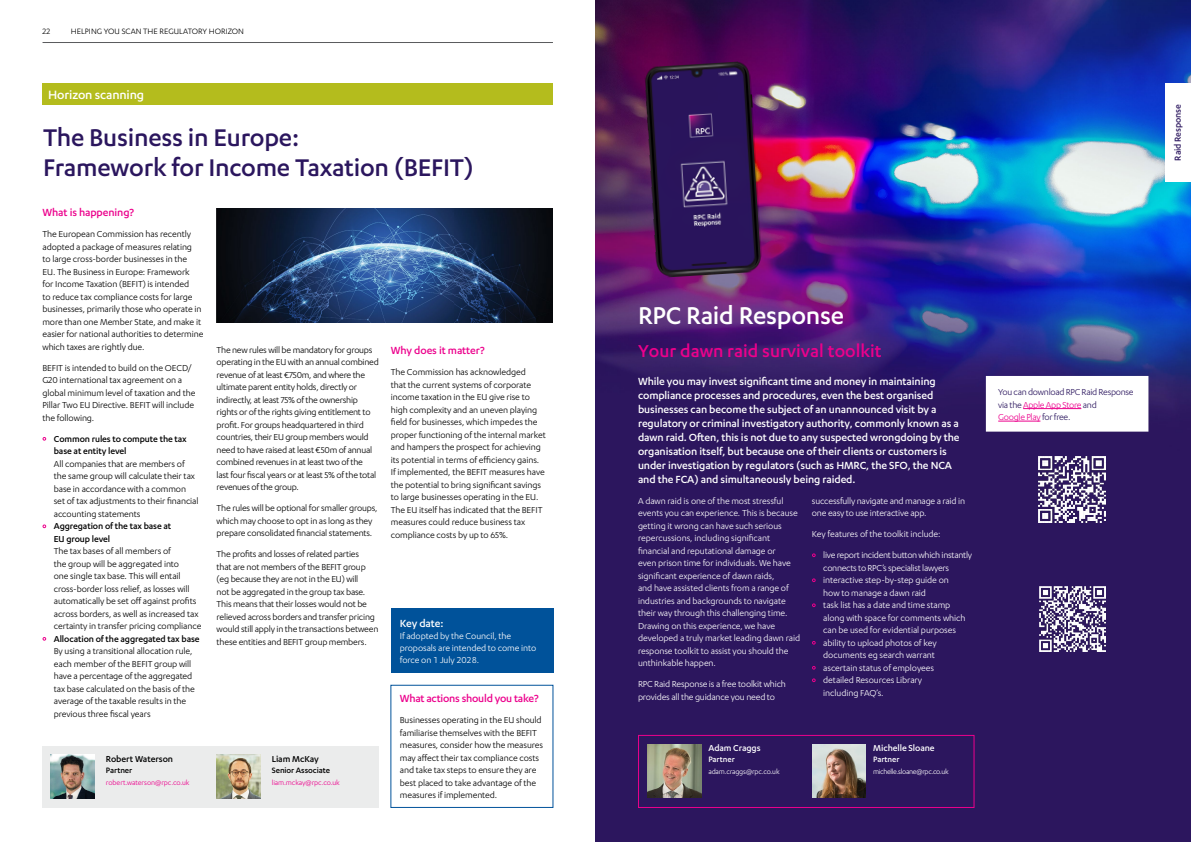
<style>
.page{position:relative;width:1191px;height:842px;background:#fff}
.page>*{position:absolute;margin:0;border:0;box-sizing:border-box;transform-origin:0 0}
.t1{font:500 28px/30px "Karbon";letter-spacing:-.01em;color:#2b165e}
.t2{font:500 28px "Karbon";letter-spacing:-.01em;color:#fff}
.t3{font:500 20px "Karbon";color:#ec008c}
.t4{font:500 14px "Karbon";letter-spacing:-.01em;color:#fff}
.t5{font:500 12px/14px "Karbon";letter-spacing:-.01em;color:#fff}
.t6{font:500 12px "Karbon";letter-spacing:-.01em;color:#ec008c}
.t7{font:10px/12.5px "Karbon";letter-spacing:-.01em;color:#000}
.t8{font:10px/12.5px "Karbon";letter-spacing:-.01em;color:#fff}
.t9{font:500 10px/12.5px "Karbon";letter-spacing:-.01em;color:#000}
.t10{font:10px/12.5px "Karbon";letter-spacing:-.03em;color:#fff}
.t11{font:10px/12.5px "Karbon";letter-spacing:-.03em;color:#2b165e}
.t12{font:500 10px "Karbon";letter-spacing:-.005em;color:#fff}
.t13{font:500 10px "Karbon";letter-spacing:-.01em;color:#2b165e}
.t14{font:9px "Karbon";color:#000}
.t15{font:500 9px "Karbon";letter-spacing:-.01em;color:#000}
.t16{font:500 9px "Karbon";letter-spacing:-.01em;color:#fff}
.t17{font:8px "Karbon";letter-spacing:-.035em;color:#fff}
.t18{font:8px "Karbon";letter-spacing:-.01em;color:#ec008c}
.s1{font-weight:700;font-size:11px;color:#ec008c}
.s2{font-weight:500}
.s3{color:#ec008c}
</style>
<div class="page">
<div style="left:43px;top:83px;width:510px;height:22px;background:#b4bc1d"></div>
<div style="left:391px;top:608px;width:162px;height:65px;background:#00529a"></div>
<img style="left:217px;top:208px;width:336px;height:114px">
<img style="left:595px;top:0;width:596px;height:842px">
<hr style="left:43px;top:42px;width:510px;height:1px;background:#5a5b5d">
<div style="left:1165px;top:83px;width:26px;height:99px;background:#fff"></div>
<img style="left:647px;top:744px;width:54px;height:54px">
<img style="left:812px;top:744px;width:53px;height:54px">
<div style="left:638px;top:735px;width:336px;height:73px;border:1px solid #ec008c"></div>
<img style="left:644px;top:61px;width:119px;height:217px">
<img style="left:1039px;top:457px;width:66px;height:66px">
<img style="left:1039px;top:586px;width:66px;height:66px">
<div style="left:986px;top:376px;width:162px;height:55px;background:#fff"></div>
<hr style="left:1023px;top:408px;width:58px;height:1px;background:#ec008c">
<hr style="left:998px;top:421px;width:42px;height:1px;background:#ec008c">
<div style="left:986px;top:376px;width:162px;height:56px;border:1px solid #fff"></div>
<div style="left:42px;top:746px;width:337px;height:62px;background:#ebecec"></div>
<img style="left:51px;top:755px;width:44px;height:44px">
<img style="left:217px;top:755px;width:44px;height:44px">
<p class="t14" style="left:43px;top:27px;width:9px">22</p>
<p class="t14" style="left:71px;top:27px;width:11px">Helping</p>
<p class="t14" style="left:104px;top:27px;width:7px">you</p>
<p class="t14" style="left:122px;top:27px;width:6px">scan</p>
<p class="t14" style="left:143px;top:27px;width:6px">the</p>
<p class="t14" style="left:160px;top:27px;width:6px">regulatory</p>
<p class="t14" style="left:209px;top:27px;width:6px">horizon</p>
<h3 class="t4" style="left:48px;top:86px;width:97px">Horizon scanning</h3>
<h1 class="t1" style="left:43px;top:122px;width:432px">The Business in Europe:<br>Framework for Income Taxation (BEFIT)</h1>
<p class="t6" style="left:42px;top:206px;width:93px">What is happening?</p>
<p class="t7" style="left:42px;top:228px;width:162px">The European Commission has recently adopted a package of measures relating<br>to large cross-border businesses in the<br>EU. The Business in Europe: Framework<br>for Income Taxation (BEFIT) is intended<br>to reduce tax compliance costs for large businesses, primarily those who operate in more than one Member State, and make it easier for national authorities to determine which taxes are rightly due.</p>
<p class="t7" style="left:42px;top:361px;width:154px">BEFIT is intended to build on the OECD/ G20 international tax agreement on a global minimum level of taxation and the Pillar Two EU Directive. BEFIT will include the following.</p>
<p class="t9" style="left:54px;top:432px;width:134px;text-indent:-11px"><span class="s1">•</span> Common rules to compute the tax base at entity level</p>
<p class="t7" style="left:54px;top:457px;width:146px">All companies that are members of the same group will calculate their tax base in accordance with a common set of tax adjustments to their financial accounting statements</p>
<p class="t9" style="left:54px;top:520px;width:119px;text-indent:-11px"><span class="s1">•</span> Aggregation of the tax base at<br>EU group level</p>
<p class="t7" style="left:54px;top:545px;width:149px">The tax bases of all members of<br>the group will be aggregated into<br>one single tax base. This will entail cross-border loss relief, as losses will automatically be set off against profits across borders, as well as increased tax certainty in transfer pricing compliance</p>
<p class="t7" style="left:54px;top:632px;width:147px;text-indent:-11px"><span class="s1">•</span> <span class="s2">Allocation of the aggregated tax base </span>By using a transitional allocation rule, each member of the BEFIT group will have a percentage of the aggregated tax base calculated on the basis of the average of the taxable results in the previous three fiscal years</p>
<p class="t7" style="left:217px;top:343px;width:164px">The new rules will be mandatory for groups operating in the EU with an annual combined revenue of at least €750m, and where the ultimate parent entity holds, directly or indirectly, at least 75% of the ownership rights or of the rights giving entitlement to profit. For groups headquartered in third countries, their EU group members would need to have raised at least €50m of annual combined revenues in at least two of the<br>last four fiscal years or at least 5% of the total revenues of the group.</p>
<p class="t7" style="left:217px;top:502px;width:162px">The rules will be optional for smaller groups, which may choose to opt in as long as they prepare consolidated financial statements.</p>
<p class="t7" style="left:217px;top:548px;width:163px">The profits and losses of related parties<br>that are not members of the BEFIT group (eg because they are not in the EU) will<br>not be aggregated in the group tax base.<br>This means that their losses would not be relieved across borders and transfer pricing would still apply in the transactions between these entities and BEFIT group members.</p>
<p class="t6" style="left:391px;top:344px;width:95px">Why does it matter?</p>
<p class="t7" style="left:391px;top:366px;width:157px">The Commission has acknowledged<br>that the current systems of corporate income taxation in the EU give rise to high complexity and an uneven playing field for businesses, which impedes the proper functioning of the internal market and hampers the prospect for achieving its potential in terms of efficiency gains.<br>If implemented, the BEFIT measures have the potential to bring significant savings to large businesses operating in the EU.<br>The EU itself has indicated that the BEFIT measures could reduce business tax compliance costs by up to 65%.</p>
<p class="t5" style="left:400px;top:616px;width:45px">Key date:</p>
<p class="t8" style="left:400px;top:630px;width:138px;line-height:12px">If adopted by the Council, the proposals are intended to come into force on 1 July 2028.</p>
<p class="t6" style="left:400px;top:692px;width:140px">What actions should you take?</p>
<p class="t7" style="left:400px;top:714px;width:145px">Businesses operating in the EU should familiarise themselves with the BEFIT measures, consider how the measures may affect their tax compliance costs and take tax steps to ensure they are best placed to take advantage of the measures if implemented.</p>
<p class="t9" style="left:106px;top:752px;width:69px">Robert Waterson</p>
<p class="t15" style="left:106px;top:765px;width:28px">Partner</p>
<p class="t18" style="left:106px;top:778px;width:85px">robert.waterson@rpc.co.uk</p>
<p class="t9" style="left:272px;top:752px;width:48px">Liam McKay</p>
<p class="t15" style="left:272px;top:765px;width:60px">Senior Associate</p>
<p class="t18" style="left:272px;top:778px;width:70px">liam.mckay@rpc.co.uk</p>
<p class="t13" style="left:1172px;top:161px;width:58px;rotate:-90deg">Raid Response</p>
<h1 class="t2" style="left:638px;top:300px;width:208px">RPC Raid Response</h1>
<h2 class="t3" style="left:638px;top:340px;width:245px">Your dawn raid survival toolkit</h2>
<p class="t5" style="left:638px;top:374px;width:323px">While you may invest significant time and money in maintaining compliance processes and procedures, even the best organised businesses can become the subject of an unannounced visit by a regulatory or criminal investigatory authority, commonly known as a dawn raid. Often, this is not due to any suspected wrongdoing by the organisation itself, but because one of their clients or customers is under investigation by regulators (such as HMRC, the SFO, the NCA and the FCA) and simultaneously being raided.</p>
<p class="t8" style="left:638px;top:494px;width:164px">A dawn raid is one of the most stressful events you can experience. This is because getting it wrong can have such serious repercussions, including significant financial and reputational damage or<br>even prison time for individuals. We have significant experience of dawn raids,<br>and have assisted clients from a range of industries and backgrounds to navigate their way through this challenging time.<br>Drawing on this experience, we have developed a truly market leading dawn raid response toolkit to assist you should the unthinkable happen.</p>
<p class="t8" style="left:638px;top:678px;width:149px">RPC Raid Response is a free toolkit which provides all the guidance you need to</p>
<p class="t8" style="left:812px;top:494px;width:155px">successfully navigate and manage a raid in one easy to use interactive app.</p>
<p class="t8" style="left:812px;top:528px;width:130px">Key features of the toolkit include:</p>
<p class="t10" style="left:823px;top:549px;width:150px;text-indent:-11px"><span class="s1">•</span> live report incident button which instantly connects to RPC’s specialist lawyers</p>
<p class="t8" style="left:823px;top:574px;width:127px;text-indent:-11px"><span class="s1">•</span> interactive step-by-step guide on how to manage a dawn raid</p>
<p class="t8" style="left:823px;top:599px;width:144px;text-indent:-11px"><span class="s1">•</span> task list has a date and time stamp along with space for comments which can be used for evidential purposes</p>
<p class="t8" style="left:812px;top:636px;width:126px;text-align:right"><span class="s1">•</span> ability to upload photos of key documents eg search warrant</p>
<p class="t8" style="left:812px;top:661px;width:124px"><span class="s1">•</span> ascertain status of employees</p>
<p class="t8" style="left:823px;top:674px;width:100px;text-indent:-11px"><span class="s1">•</span> detailed Resources Library including FAQ’s.</p>
<p class="t12" style="left:708px;top:742px;width:54px">Adam Craggs</p>
<p class="t16" style="left:708px;top:754px;width:28px">Partner</p>
<p class="t17" style="left:708px;top:767px;width:73px">adam.craggs@rpc.co.uk</p>
<p class="t12" style="left:873px;top:742px;width:63px">Michelle Sloane</p>
<p class="t16" style="left:873px;top:754px;width:28px">Partner</p>
<p class="t17" style="left:873px;top:767px;width:77px">michelle.sloane@rpc.co.uk</p>
<p class="t11" style="left:998px;top:385px;width:137px">You can download RPC Raid Response via the <span class="s3">Apple App Store</span> and<br><span class="s3">Google Play</span> for free.</p>
</div>
